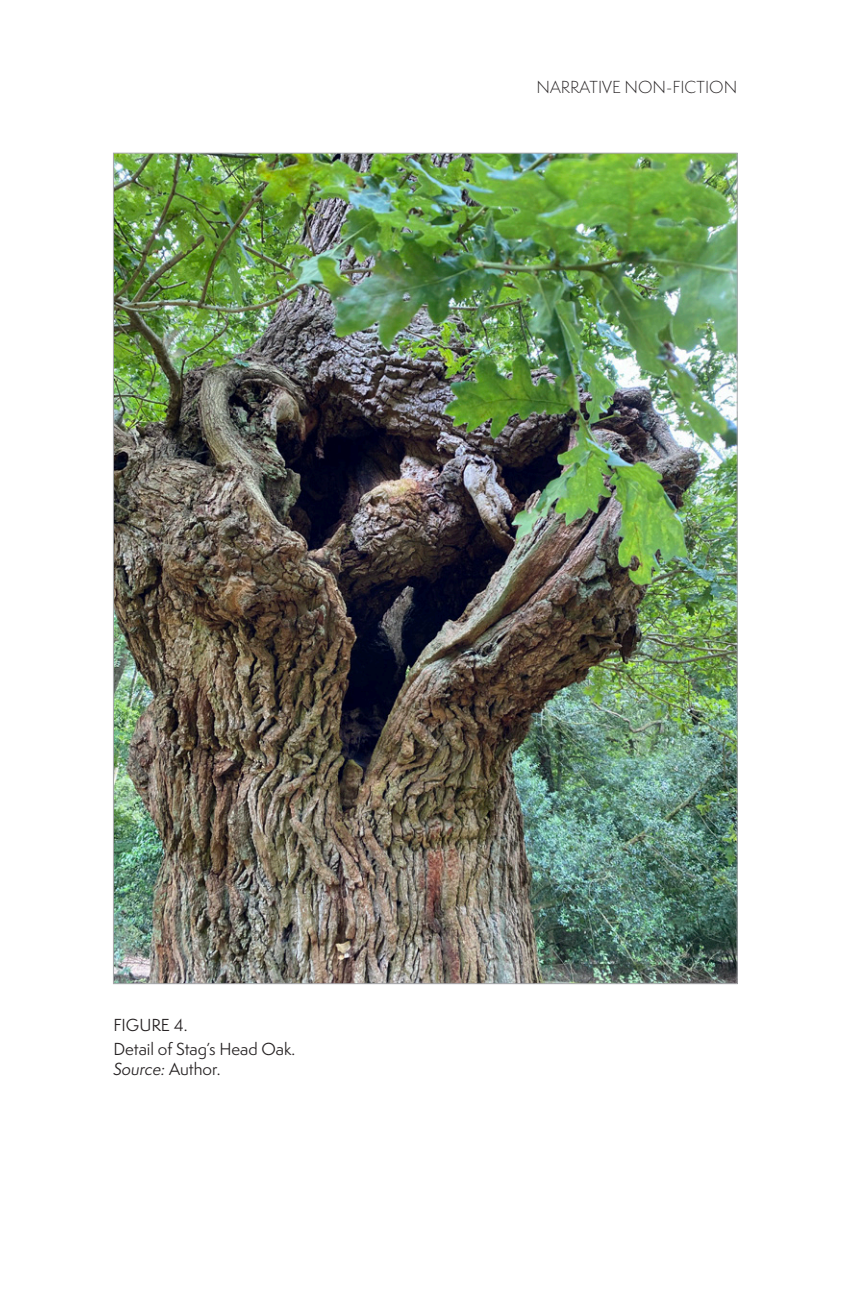
<style>
.page{position:relative;width:862px;height:1299px;background:#fff}
.page>*{position:absolute;margin:0;border:0;box-sizing:border-box;transform-origin:0 0}
.Figure_caption{font:16px "Semplicita Pro";letter-spacing:-.005em;color:#231f20}
.t1{font:300 16px "Semplicita Pro";color:#231f20}
.Figure_caption-2{font:italic 16px "Semplicita Pro";color:#231f20}
.figure-title{font:16px "Semplicita Pro";color:#231f20}
.s1{font-style:normal}
</style>
<div class="page">
<img style="left:115px;top:155px;width:621px;height:827px">
<p class="t1" style="left:536px;top:77px;width:202px">NARRATIVE NON-FICTION</p>
<p class="figure-title" style="left:113px;top:1013px;width:76px">FIGURE 4.</p>
<p class="Figure_caption" style="left:113px;top:1038px;width:183px">Detail of Stag’s Head Oak.</p>
<p class="Figure_caption-2" style="left:113px;top:1057px;width:109px">Source: <span class="s1">Author.</span></p>
</div>
